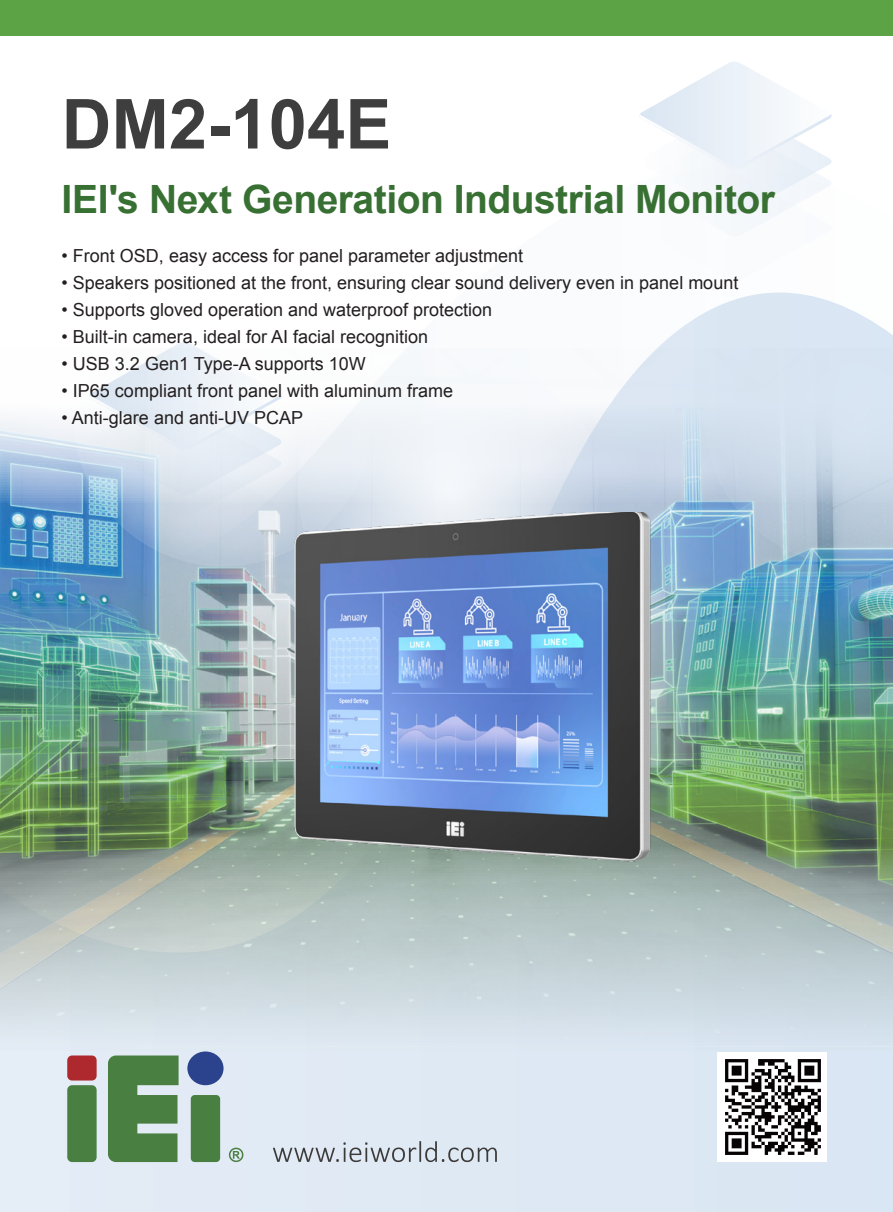
<style>
.page{position:relative;width:893px;height:1212px;background:#fff}
.page>*{position:absolute;margin:0;border:0;box-sizing:border-box;transform-origin:0 0}
.t1{font:700 69px "Arial";color:#3e3e3f}
.t2{font:700 39px "Arial";letter-spacing:-.015em;color:#387033}
.t3{font:18px "Arial";color:#231f20}
</style>
<div class="page">
<div style="left:0;top:1046px;width:893px;height:166px;background:#dfe9f4"></div>
<svg style="left:657px;top:292px;width:236px;height:57px"></svg>
<svg style="left:639px;top:62px;width:193px;height:168px"></svg>
<img style="left:0;top:349px;width:893px;height:697px">
<div style="left:0;top:0;width:893px;height:35px;background:#5ca345"></div>
<img style="left:718px;top:1052px;width:109px;height:110px">
<svg style="left:273px;top:1141px;width:224px;height:21px"></svg>
<svg style="left:229px;top:1147px;width:14px;height:15px"></svg>
<div style="left:67px;top:1085px;width:30px;height:77px;background:#4a7f42;border-radius:5px"></div>
<div style="left:67px;top:1055px;width:30px;height:25px;background:#ad292e;border-radius:5px"></div>
<svg style="left:108px;top:1055px;width:71px;height:107px;background:#5d8c59"></svg>
<div style="left:187px;top:1051px;width:37px;height:34px;background:#2b428d;border-radius:50%"></div>
<div style="left:191px;top:1095px;width:29px;height:67px;background:#4a7f42;border-radius:4px"></div>
<img style="left:206px;top:512px;width:505px;height:429px">
<p class="t1" style="left:62px;top:79px;width:331px">DM2-104E</p>
<p class="t2" style="left:62px;top:174px;width:715px">IEI's Next Generation Industrial Monitor</p>
<p class="t3" style="left:62px;top:244px;width:463px">• Front OSD, easy access for panel parameter adjustment</p>
<p class="t3" style="left:62px;top:271px;width:678px">• Speakers positioned at the front, ensuring clear sound delivery even in panel mount</p>
<p class="t3" style="left:62px;top:298px;width:432px">• Supports gloved operation and waterproof protection</p>
<p class="t3" style="left:62px;top:325px;width:368px">• Built-in camera, ideal for AI facial recognition</p>
<p class="t3" style="left:62px;top:352px;width:306px">• USB 3.2 Gen1 Type-A supports 10W</p>
<p class="t3" style="left:62px;top:379px;width:393px">• IP65 compliant front panel with aluminum frame</p>
<p class="t3" style="left:62px;top:406px;width:243px">• Anti-glare and anti-UV PCAP</p>
</div>
